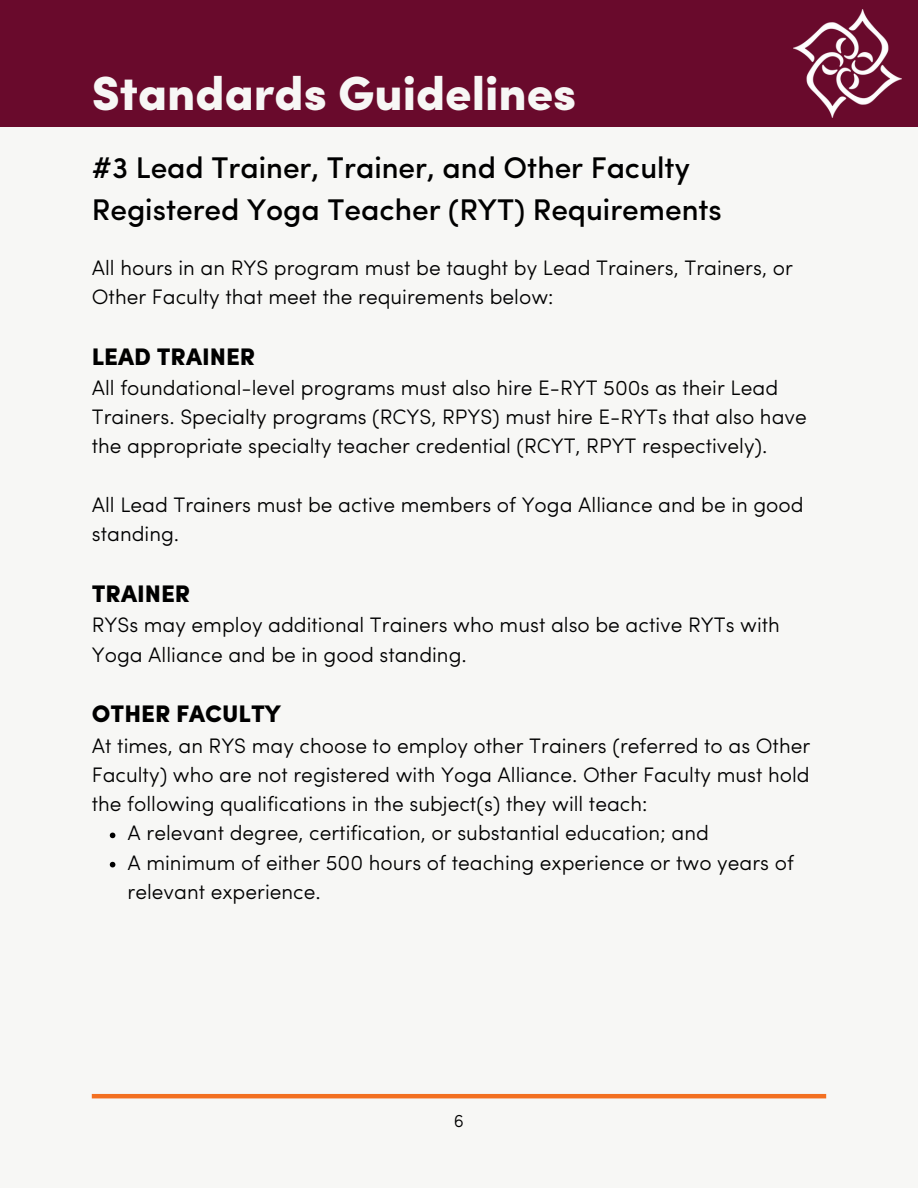
<style>
.page{position:relative;width:918px;height:1188px;background:#f7f7f5}
.page>*{position:absolute;margin:0;border:0;box-sizing:border-box;transform-origin:0 0}
.t1{font:900 48px "Sofia Pro";color:#f7f7f5}
.t2{font:500 30px/41.7px "Sofia Pro";color:#000}
.t3{font:900 24px "Sofia Pro";color:#000}
.t4{font:300 21px/29.2px "Sofia Pro";color:#000}
.t5{font:300 18px "Sofia Pro";color:#000}
</style>
<div class="page">
<div style="left:0;top:0;width:918px;height:126px;background:#690a2c"></div>
<img style="left:793px;top:9px;width:108px;height:108px">
<hr style="left:92px;top:1094px;width:734px;height:4px;background:#f37021">
<svg style="left:110px;top:833px;width:5px;height:5px"></svg>
<svg style="left:110px;top:862px;width:5px;height:5px"></svg>
<p class="t1" style="left:92px;top:74px;width:486px">Standards Guidelines</p>
<p class="t2" style="left:92px;top:150px;width:632px">#3 Lead Trainer, Trainer, and Other Faculty<br>Registered Yoga Teacher (RYT) Requirements</p>
<h2 class="t4" style="left:92px;top:255px;width:703px">All hours in an RYS program must be taught by Lead Trainers, Trainers, or<br>Other Faculty that meet the requirements below:</h2>
<p class="t3" style="left:92px;top:347px;width:165px">LEAD TRAINER</p>
<p class="t4" style="left:92px;top:375px;width:717px">All foundational-level programs must also hire E-RYT 500s as their Lead<br>Trainers. Specialty programs (RCYS, RPYS) must hire E-RYTs that also have the appropriate specialty teacher credential (RCYT, RPYT respectively).</p>
<p class="t4" style="left:92px;top:492px;width:713px">All Lead Trainers must be active members of Yoga Alliance and be in good standing.</p>
<p class="t3" style="left:92px;top:584px;width:100px">TRAINER</p>
<p class="t4" style="left:92px;top:612px;width:690px">RYSs may employ additional Trainers who must also be active RYTs with<br>Yoga Alliance and be in good standing.</p>
<p class="t3" style="left:92px;top:704px;width:191px">OTHER FACULTY</p>
<p class="t4" style="left:92px;top:733px;width:720px;text-align:justify">At times, an RYS may choose to employ other Trainers (referred to as Other Faculty) who are not registered with Yoga Alliance. Other Faculty must hold the following qualifications in the subject(s) they will teach:</p>
<p class="t4" style="left:127px;top:821px;width:583px">A relevant degree, certification, or substantial education; and</p>
<p class="t4" style="left:127px;top:850px;width:668px">A minimum of either 500 hours of teaching experience or two years of relevant experience.</p>
<p class="t5" style="left:454px;top:1113px;width:12px">6</p>
</div>
